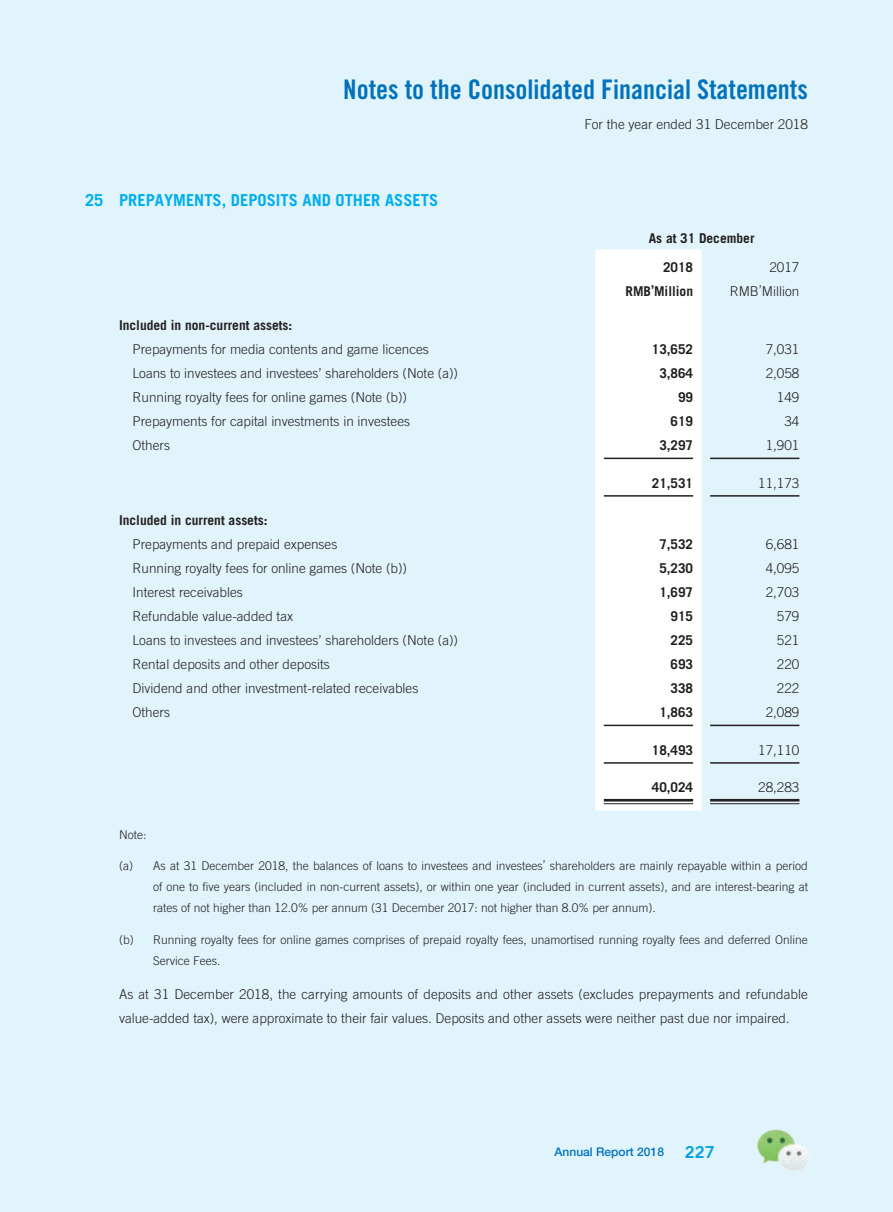
<style>
.page{position:relative;width:893px;height:1212px;background:#e1f4fc}
.page>*{position:absolute;margin:0;border:0;box-sizing:border-box;transform-origin:0 0}
.t1{font:27px "Trade Gothic LT Std Bd Cn 20";color:#0072bc}
._3__標題{font:700 16.5px "Trade Gothic LT Std";color:#00aeef}
.t2{font:16.5px "Trade Gothic LT Std Bd 2";color:#00a1e3}
._1__內文{font:300 13.5px/24px "Trade Gothic LT Std";color:#231f20}
._1__內文-2{font:700 13.5px "Trade Gothic LT Std";color:#231f20}
._2__附註內文{font:300 12px/21px "Trade Gothic LT Std";color:#231f20;text-align:justify}
.t3{font:500 12px "Helvetica Neue LT Std";color:#0072bc}
</style>
<div class="page">
<img style="left:757px;top:1129px;width:53px;height:43px">
<div style="left:595px;top:249px;width:107px;height:561px;background:#fff"></div>
<hr style="left:604px;top:458px;width:89px;height:1px;background:#231f20">
<hr style="left:710px;top:458px;width:89px;height:1px;background:#231f20">
<hr style="left:604px;top:495px;width:89px;height:2px;background:#231f20">
<hr style="left:710px;top:495px;width:89px;height:2px;background:#231f20">
<hr style="left:604px;top:725px;width:89px;height:1px;background:#231f20">
<hr style="left:710px;top:725px;width:89px;height:1px;background:#231f20">
<hr style="left:604px;top:762px;width:89px;height:2px;background:#231f20">
<hr style="left:710px;top:762px;width:89px;height:2px;background:#231f20">
<hr style="left:604px;top:799px;width:89px;height:2px;background:#231f20">
<hr style="left:604px;top:803px;width:89px;height:1px;background:#231f20">
<hr style="left:710px;top:799px;width:89px;height:2px;background:#231f20">
<hr style="left:710px;top:803px;width:89px;height:1px;background:#231f20">
<h1 class="t1" style="left:343px;top:73px;width:466px">Notes to the Consolidated Financial Statements</h1>
<p class="_1__內文" style="left:584px;top:112px;width:225px">For the year ended 31 December 2018</p>
<p class="_3__標題" style="left:85px;top:190px;width:355px">25 PREPAYMENTS, DEPOSITS AND OTHER ASSETS</p>
<p class="_1__內文-2" style="left:649px;top:230px;width:107px">As at 31 December</p>
<p class="_1__內文-2" style="left:663px;top:259px;width:32px">2018</p>
<p class="_1__內文" style="left:769px;top:255px;width:32px">2017</p>
<p class="_1__內文-2" style="left:626px;top:283px;width:69px">RMB’Million</p>
<p class="_1__內文" style="left:730px;top:279px;width:71px">RMB’Million</p>
<p class="_1__內文-2" style="left:119px;top:317px;width:175px">Included in non-current assets:</p>
<p class="_1__內文" style="left:133px;top:337px;width:298px">Prepayments for media contents and game licences</p>
<p class="_1__內文-2" style="left:652px;top:341px;width:43px">13,652</p>
<p class="_1__內文" style="left:766px;top:337px;width:35px">7,031</p>
<p class="_1__內文" style="left:133px;top:361px;width:327px">Loans to investees and investees’ shareholders (Note (a))</p>
<p class="_1__內文-2" style="left:659px;top:365px;width:35px">3,864</p>
<p class="_1__內文" style="left:766px;top:361px;width:35px">2,058</p>
<p class="_1__內文" style="left:133px;top:385px;width:276px">Running royalty fees for online games (Note (b))</p>
<p class="_1__內文-2" style="left:678px;top:389px;width:17px">99</p>
<p class="_1__內文" style="left:777px;top:385px;width:24px">149</p>
<p class="_1__內文" style="left:133px;top:409px;width:279px">Prepayments for capital investments in investees</p>
<p class="_1__內文-2" style="left:671px;top:413px;width:24px">619</p>
<p class="_1__內文" style="left:784px;top:409px;width:17px">34</p>
<p class="_1__內文" style="left:133px;top:433px;width:39px">Others</p>
<p class="_1__內文-2" style="left:659px;top:437px;width:35px">3,297</p>
<p class="_1__內文" style="left:766px;top:433px;width:35px">1,901</p>
<p class="_1__內文-2" style="left:652px;top:475px;width:43px">21,531</p>
<p class="_1__內文" style="left:758px;top:471px;width:43px">11,173</p>
<p class="_1__內文-2" style="left:119px;top:512px;width:150px">Included in current assets:</p>
<p class="_1__內文" style="left:133px;top:532px;width:206px">Prepayments and prepaid expenses</p>
<p class="_1__內文-2" style="left:659px;top:536px;width:35px">7,532</p>
<p class="_1__內文" style="left:766px;top:532px;width:35px">6,681</p>
<p class="_1__內文" style="left:133px;top:556px;width:276px">Running royalty fees for online games (Note (b))</p>
<p class="_1__內文-2" style="left:659px;top:560px;width:35px">5,230</p>
<p class="_1__內文" style="left:766px;top:556px;width:35px">4,095</p>
<p class="_1__內文" style="left:133px;top:580px;width:112px">Interest receivables</p>
<p class="_1__內文-2" style="left:659px;top:584px;width:35px">1,697</p>
<p class="_1__內文" style="left:766px;top:580px;width:35px">2,703</p>
<p class="_1__內文" style="left:133px;top:604px;width:162px">Refundable value-added tax</p>
<p class="_1__內文-2" style="left:671px;top:608px;width:24px">915</p>
<p class="_1__內文" style="left:777px;top:604px;width:24px">579</p>
<p class="_1__內文" style="left:133px;top:628px;width:327px">Loans to investees and investees’ shareholders (Note (a))</p>
<p class="_1__內文-2" style="left:671px;top:632px;width:24px">225</p>
<p class="_1__內文" style="left:777px;top:628px;width:24px">521</p>
<p class="_1__內文" style="left:133px;top:652px;width:199px">Rental deposits and other deposits</p>
<p class="_1__內文-2" style="left:671px;top:656px;width:24px">693</p>
<p class="_1__內文" style="left:777px;top:652px;width:24px">220</p>
<p class="_1__內文" style="left:133px;top:676px;width:287px">Dividend and other investment-related receivables</p>
<p class="_1__內文-2" style="left:671px;top:680px;width:24px">338</p>
<p class="_1__內文" style="left:777px;top:676px;width:24px">222</p>
<p class="_1__內文" style="left:133px;top:700px;width:39px">Others</p>
<p class="_1__內文-2" style="left:659px;top:704px;width:35px">1,863</p>
<p class="_1__內文" style="left:766px;top:700px;width:35px">2,089</p>
<p class="_1__內文-2" style="left:652px;top:742px;width:43px">18,493</p>
<p class="_1__內文" style="left:758px;top:738px;width:43px">17,110</p>
<p class="_1__內文-2" style="left:652px;top:779px;width:43px">40,024</p>
<p class="_1__內文" style="left:758px;top:775px;width:43px">28,283</p>
<p class="_2__附註內文" style="left:119px;top:824px;width:29px">Note:</p>
<p class="_2__附註內文" style="left:153px;top:855px;width:656px;text-indent:-34px">(a) As at 31 December 2018, the balances of loans to investees and investees’ shareholders are mainly repayable within a period of one to five years (included in non-current assets), or within one year (included in current assets), and are interest-bearing at rates of not higher than 12.0% per annum (31 December 2017: not higher than 8.0% per annum).</p>
<p class="_2__附註內文" style="left:153px;top:929px;width:656px;text-indent:-34px">(b) Running royalty fees for online games comprises of prepaid royalty fees, unamortised running royalty fees and deferred Online<br>Service Fees.</p>
<p class="_1__內文" style="left:119px;top:982px;width:690px">As at 31 December 2018, the carrying amounts of deposits and other assets (excludes prepayments and refundable value-added tax), were approximate to their fair values. Deposits and other assets were neither past due nor impaired.</p>
<p class="t3" style="left:555px;top:1145px;width:111px">Annual Report 2018</p>
<p class="t2" style="left:685px;top:1142px;width:32px">227</p>
</div>
